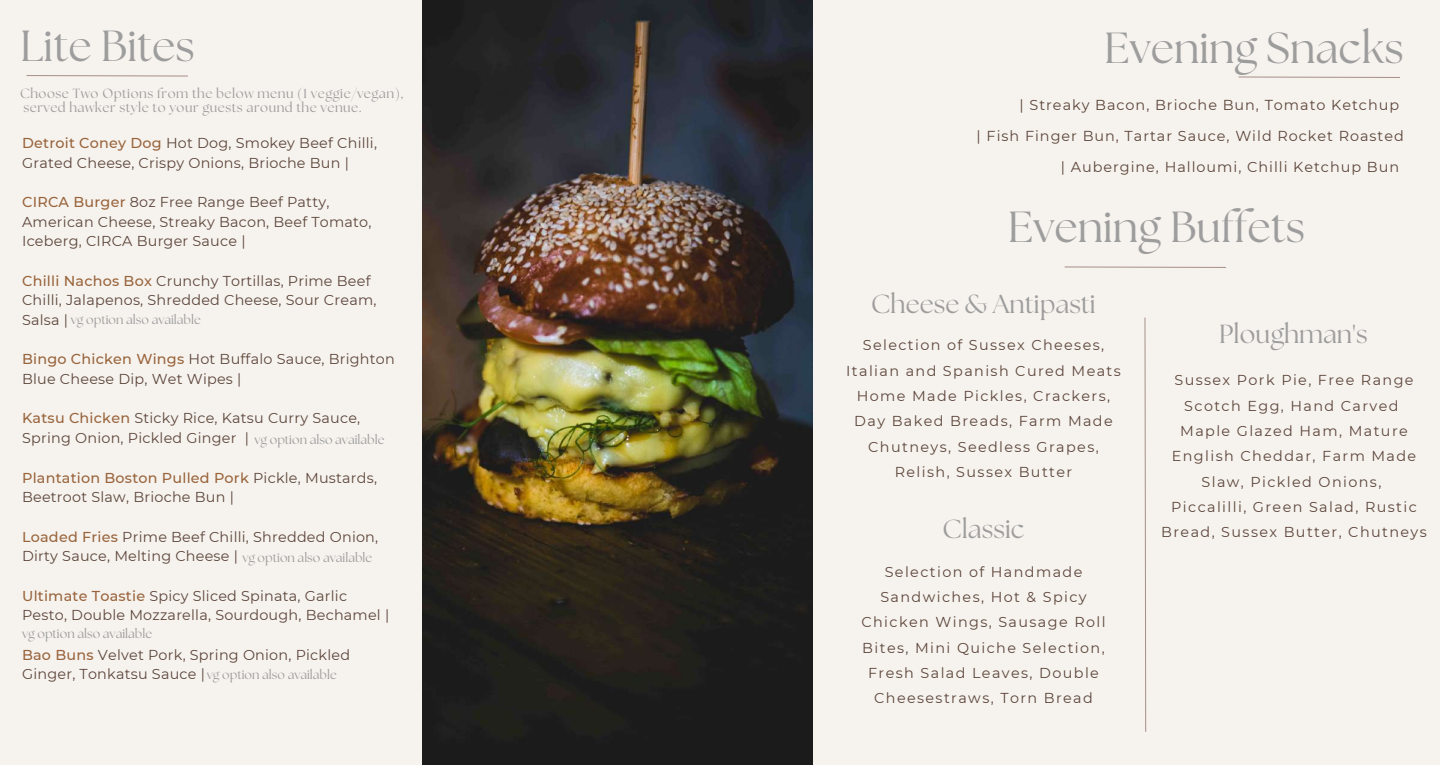
<style>
.page{position:relative;width:1440px;height:765px;background:#f6f3ee}
.page>*{position:absolute;margin:0;border:0;box-sizing:border-box;transform-origin:0 0}
.t1{font:43.38px "The Seasons";color:#9d9d9d}
.t2{font:26.12px "The Seasons";color:#9d9d9d}
.t3{font:14.38px/19.8px "Montserrat";letter-spacing:.015em;color:#5d463c}
.t4{font:14.38px/25.2px "Montserrat";letter-spacing:.1em;color:#5d463c;text-align:center}
.t5{font:14.38px "Montserrat";letter-spacing:.07em;color:#5d463c}
.t6{font:13.25px/14px "The Seasons";letter-spacing:.035em;color:#9d9d9d}
.t7{font:12.62px "The Seasons";color:#9d9d9d}
.s1{font-weight:500;color:#99643c}
</style>
<div class="page">
<img style="left:422px;top:0;width:390px;height:765px">
<svg style="left:26px;top:75px;width:162px;height:2px"></svg>
<svg style="left:1238px;top:76px;width:162px;height:2px"></svg>
<svg style="left:1064px;top:266px;width:162px;height:2px"></svg>
<svg style="left:1144px;top:317px;width:3px;height:415px"></svg>
<h1 class="t1" style="left:20px;top:27px;width:176px">Lite Bites</h1>
<p class="t6" style="left:20px;top:87px;width:385px">Choose Two Options from the below menu (1 veggie/vegan), served hawker style to your guests around the venue.</p>
<p class="t3" style="left:22px;top:133px;width:356px"><span class="s1">Detroit Coney Dog</span> Hot Dog, Smokey Beef Chilli,<br>Grated Cheese, Crispy Onions, Brioche Bun |</p>
<p class="t3" style="left:22px;top:192px;width:351px"><span class="s1">CIRCA Burger</span> 8oz Free Range Beef Patty,<br>American Cheese, Streaky Bacon, Beef Tomato,<br>Iceberg, CIRCA Burger Sauce |</p>
<p class="t3" style="left:22px;top:271px;width:356px"><span class="s1">Chilli Nachos Box</span> Crunchy Tortillas, Prime Beef<br>Chilli, Jalapenos, Shredded Cheese, Sour Cream,<br>Salsa |</p>
<p class="t3" style="left:22px;top:349px;width:374px"><span class="s1">Bingo Chicken Wings</span> Hot Buffalo Sauce, Brighton<br>Blue Cheese Dip, Wet Wipes |</p>
<p class="t3" style="left:22px;top:408px;width:340px"><span class="s1">Katsu Chicken</span> Sticky Rice, Katsu Curry Sauce,<br>Spring Onion, Pickled Ginger |</p>
<p class="t3" style="left:22px;top:468px;width:357px"><span class="s1">Plantation Boston Pulled Pork</span> Pickle, Mustards,<br>Beetroot Slaw, Brioche Bun |</p>
<p class="t3" style="left:22px;top:527px;width:358px"><span class="s1">Loaded Fries</span> Prime Beef Chilli, Shredded Onion,<br>Dirty Sauce, Melting Cheese |</p>
<p class="t3" style="left:22px;top:586px;width:369px"><span class="s1">Ultimate Toastie</span> Spicy Sliced Spinata, Garlic<br>Pesto, Double Mozzarella, Sourdough, Bechamel |</p>
<p class="t3" style="left:22px;top:645px;width:330px"><span class="s1">Bao Buns</span> Velvet Pork, Spring Onion, Pickled<br>Ginger, Tonkatsu Sauce |</p>
<p class="t7" style="left:71px;top:314px;width:132px">vg option also available</p>
<p class="t7" style="left:254px;top:434px;width:132px">vg option also available</p>
<p class="t7" style="left:242px;top:552px;width:132px">vg option also available</p>
<p class="t7" style="left:22px;top:627px;width:132px">vg option also available</p>
<p class="t7" style="left:207px;top:669px;width:132px">vg option also available</p>
<h1 class="t1" style="left:1104px;top:28px;width:301px">Evening Snacks</h1>
<p class="t5" style="left:1020px;top:96px;width:381px">| Streaky Bacon, Brioche Bun, Tomato Ketchup</p>
<p class="t5" style="left:977px;top:127px;width:429px">| Fish Finger Bun, Tartar Sauce, Wild Rocket Roasted</p>
<p class="t5" style="left:1061px;top:158px;width:340px">| Aubergine, Halloumi, Chilli Ketchup Bun</p>
<h1 class="t1" style="left:1008px;top:207px;width:299px">Evening Buffets</h1>
<h2 class="t2" style="left:871px;top:292px;width:226px">Cheese &amp; Antipasti</h2>
<h2 class="t2" style="left:1219px;top:323px;width:150px">Ploughman's</h2>
<p class="t4" style="left:846px;top:333px;width:276px">Selection of Sussex Cheeses,<br>Italian and Spanish Cured Meats<br>Home Made Pickles, Crackers,<br>Day Baked Breads, Farm Made<br>Chutneys, Seedless Grapes,<br>Relish, Sussex Butter</p>
<p class="t4" style="left:1172px;top:367px;width:246px">Sussex Pork Pie, Free Range<br>Scotch Egg, Hand Carved<br>Maple Glazed Ham, Mature<br>English Cheddar, Farm Made<br>Slaw, Pickled Onions,</p>
<h2 class="t2" style="left:942px;top:517px;width:84px">Classic</h2>
<p class="t4" style="left:861px;top:559px;width:246px">Selection of Handmade<br>Sandwiches, Hot &amp; Spicy<br>Chicken Wings, Sausage Roll<br>Bites, Mini Quiche Selection,<br>Fresh Salad Leaves, Double<br>Cheesestraws, Torn Bread</p>
<p class="t4" style="left:1161px;top:494px;width:267px">Piccalilli, Green Salad, Rustic<br>Bread, Sussex Butter, Chutneys</p>
</div>
